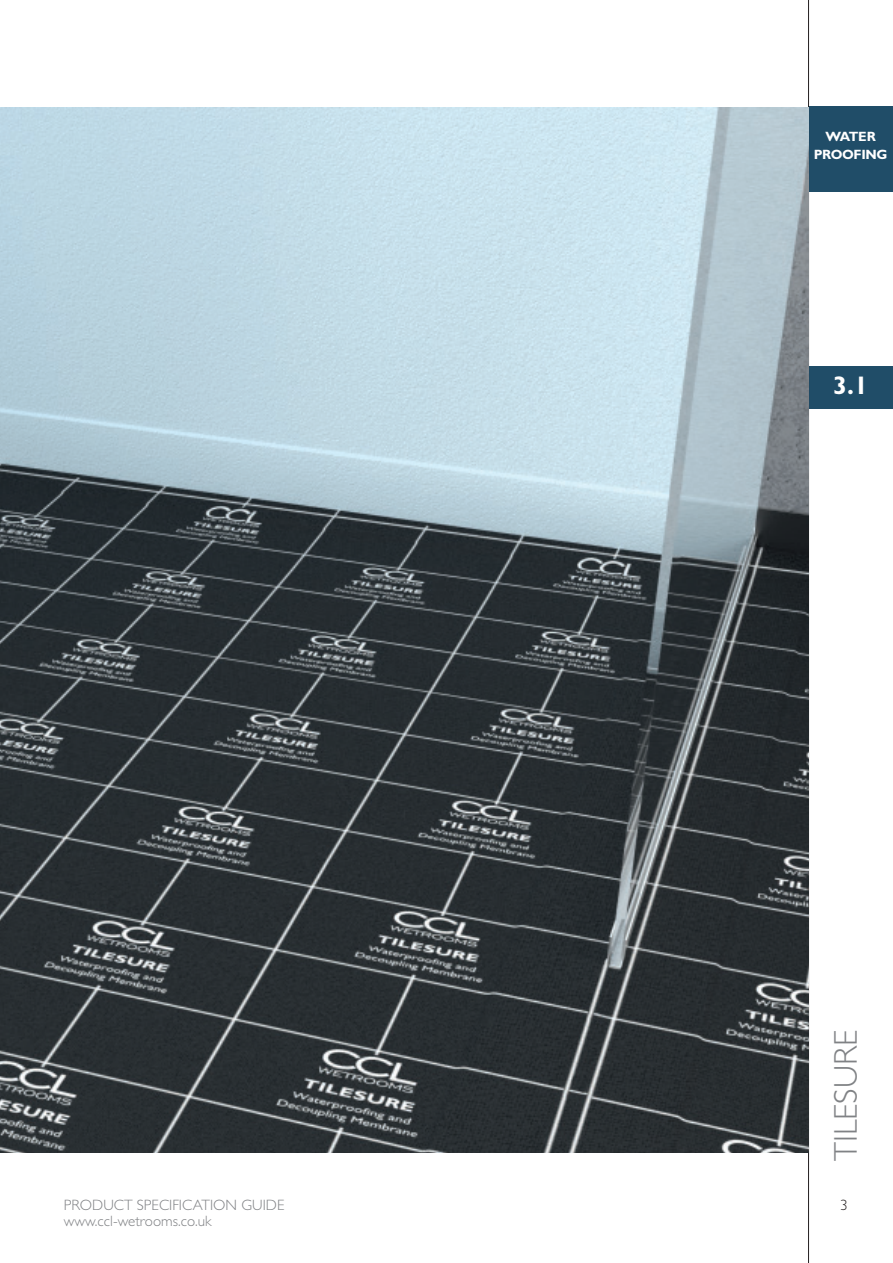
<style>
.page{position:relative;width:893px;height:1263px;background:#fff}
.page>*{position:absolute;margin:0;border:0;box-sizing:border-box;transform-origin:0 0}
.t1{font:300 33px "Gill Sans Std";color:#808285}
.t2{font:700 25.5px "Gill Sans Std";color:#fff}
.t3{font:300 15px/16.5px "Gill Sans Std";color:#808285}
.t4{font:300 15px "Gill Sans Std";color:#231f20}
.t5{font:700 13.5px/18.1px "Gill Sans Std";letter-spacing:-.03em;color:#fff;text-align:center}
</style>
<div class="page">
<div style="left:809px;top:106px;width:84px;height:85px;background:#204d68"></div>
<div style="left:809px;top:366px;width:84px;height:43px;background:#204d68"></div>
<hr style="left:808px;top:0;width:1px;height:1263px;background:#231f20">
<img style="left:0;top:107px;width:809px;height:1045px">
<p class="t5" style="left:814px;top:127px;width:75px">WATER<br>PROOFING</p>
<h2 class="t2" style="left:833px;top:370px;width:37px">3.1</h2>
<h1 class="t1" style="left:827px;top:1161px;width:133px;rotate:-90deg">TILESURE</h1>
<p class="t3" style="left:64px;top:1197px;width:222px">PRODUCT SPECIFICATION GUIDE www.ccl-wetrooms.co.uk</p>
<p class="t4" style="left:840px;top:1196px;width:9px">3</p>
</div>
